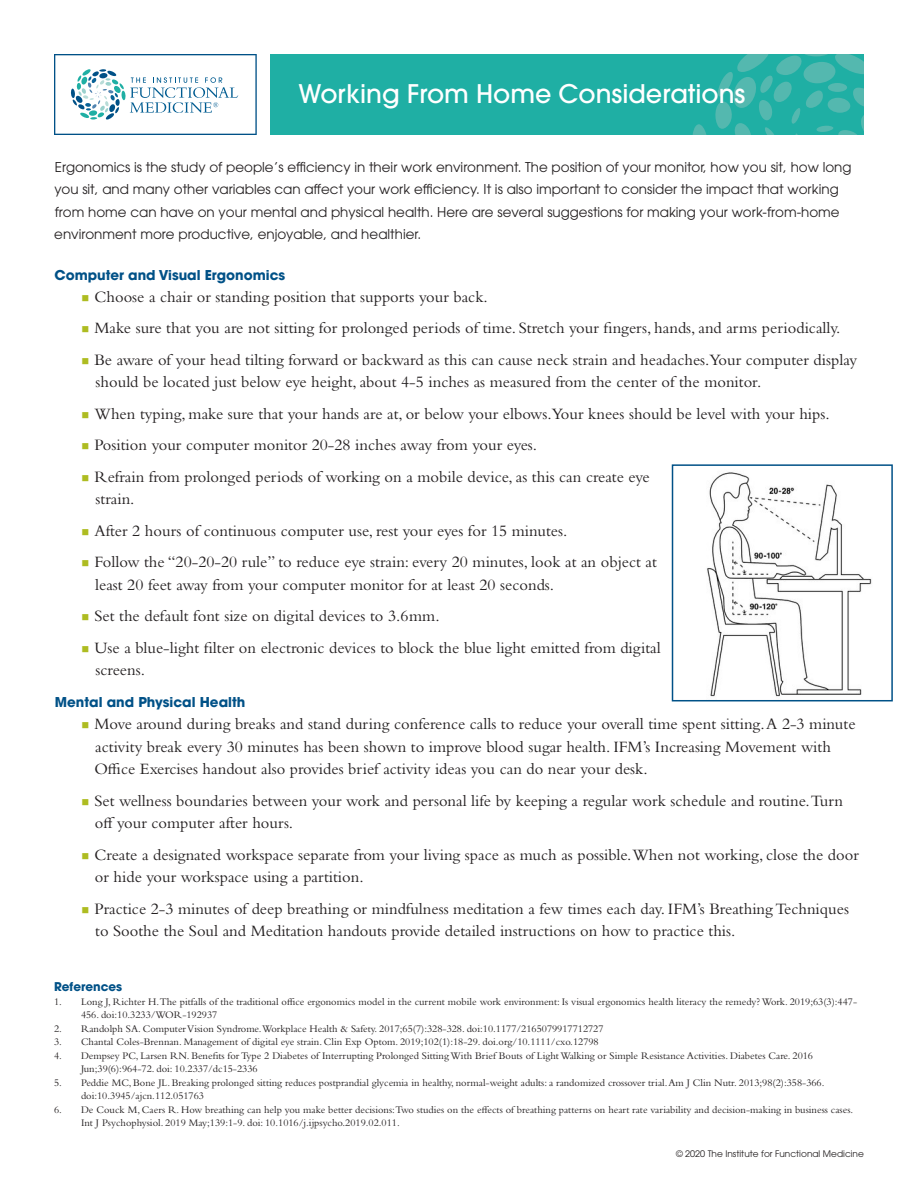
<style>
.page{position:relative;width:918px;height:1188px;background:#fff}
.page>*{position:absolute;margin:0;border:0;box-sizing:border-box;transform-origin:0 0}
.t1{font:500 25.5px "Avant Garde";color:#fff}
.Body_bullet{font:16.5px/22.5px "Bembo Std";color:#231f20}
.Body_intro{font:13.5px/22.5px "ITC Avant Garde Pro";color:#231f20}
.subhead_numbered{font:700 13.5px "Avant Garde";color:#005187}
.subhead_2{font:700 12px "Avant Garde";color:#005187}
.t2{font:10.5px/13.5px "Bembo Std";color:#231f20}
.copyright{font:9px "ITC Avant Garde Pro";color:#231f20}
.s1{color:#aebc21}
</style>
<div class="page">
<div style="left:270px;top:54px;width:594px;height:81px;background:#1fafa4"></div>
<svg style="left:693px;top:124px;width:13px;height:11px"></svg>
<svg style="left:715px;top:54px;width:149px;height:81px"></svg>
<svg style="left:54px;top:54px;width:203px;height:81px"></svg>
<img style="left:707px;top:472px;width:165px;height:225px">
<div style="left:672px;top:464px;width:221px;height:237px;border:2px solid #005187"></div>
<p class="t1" style="left:299px;top:78px;width:448px">Working From Home Considerations</p>
<p class="Body_intro" style="left:54px;top:156px;width:799px">Ergonomics is the study of people’s efficiency in their work environment. The position of your monitor, how you sit, how long you sit, and many other variables can affect your work efficiency. It is also important to consider the impact that working from home can have on your mental and physical health. Here are several suggestions for making your work-from-home environment more productive, enjoyable, and healthier.</p>
<p class="subhead_numbered" style="left:54px;top:266px;width:232px">Computer and Visual Ergonomics</p>
<p class="Body_bullet" style="left:82px;top:285px;width:408px"><span class="s1">■</span> Choose a chair or standing position that supports your back.</p>
<p class="Body_bullet" style="left:82px;top:317px;width:761px"><span class="s1">■</span> Make sure that you are not sitting for prolonged periods of time. Stretch your fingers, hands, and arms periodically.</p>
<p class="Body_bullet" style="left:96px;top:348px;width:763px;text-indent:-14px"><span class="s1">■</span> Be aware of your head tilting forward or backward as this can cause neck strain and headaches.Your computer display should be located just below eye height, about 4-5 inches as measured from the center of the monitor.</p>
<p class="Body_bullet" style="left:82px;top:402px;width:750px"><span class="s1">■</span> When typing, make sure that your hands are at, or below your elbows.Your knees should be level with your hips.</p>
<p class="Body_bullet" style="left:82px;top:434px;width:457px"><span class="s1">■</span> Position your computer monitor 20-28 inches away from your eyes.</p>
<p class="Body_bullet" style="left:96px;top:465px;width:556px;text-indent:-14px"><span class="s1">■</span> Refrain from prolonged periods of working on a mobile device, as this can create eye strain.</p>
<p class="Body_bullet" style="left:82px;top:519px;width:487px"><span class="s1">■</span> After 2 hours of continuous computer use, rest your eyes for 15 minutes.</p>
<p class="Body_bullet" style="left:95px;top:551px;width:563px;text-indent:-14px"><span class="s1">■</span> Follow the “20-20-20 rule” to reduce eye strain: every 20 minutes, look at an object at least 20 feet away from your computer monitor for at least 20 seconds.</p>
<p class="Body_bullet" style="left:82px;top:605px;width:360px"><span class="s1">■</span> Set the default font size on digital devices to 3.6mm.</p>
<p class="Body_bullet" style="left:96px;top:636px;width:567px;text-indent:-14px"><span class="s1">■</span> Use a blue-light filter on electronic devices to block the blue light emitted from digital screens.</p>
<p class="subhead_numbered" style="left:55px;top:694px;width:192px">Mental and Physical Health</p>
<p class="Body_bullet" style="left:94px;top:713px;width:763px;text-indent:-13px"><span class="s1">■</span> Move around during breaks and stand during conference calls to reduce your overall time spent sitting. A 2-3 minute activity break every 30 minutes has been shown to improve blood sugar health. IFM’s Increasing Movement with<br>Office Exercises handout also provides brief activity ideas you can do near your desk.</p>
<p class="Body_bullet" style="left:95px;top:789px;width:750px;text-indent:-13px"><span class="s1">■</span> Set wellness boundaries between your work and personal life by keeping a regular work schedule and routine.Turn off your computer after hours.</p>
<p class="Body_bullet" style="left:95px;top:843px;width:765px;text-indent:-13px"><span class="s1">■</span> Create a designated workspace separate from your living space as much as possible.When not working, close the door or hide your workspace using a partition.</p>
<p class="Body_bullet" style="left:95px;top:897px;width:755px;text-indent:-14px"><span class="s1">■</span> Practice 2-3 minutes of deep breathing or mindfulness meditation a few times each day. IFM’s Breathing Techniques to Soothe the Soul and Meditation handouts provide detailed instructions on how to practice this.</p>
<p class="subhead_2" style="left:54px;top:979px;width:70px">References</p>
<p class="t2" style="left:81px;top:994px;width:778px;text-indent:-27px">1. Long J, Richter H.The pitfalls of the traditional office ergonomics model in the current mobile work environment: Is visual ergonomics health literacy the remedy? Work. 2019;63(3):447-<br>456. doi:10.3233/WOR-192937</p>
<p class="t2" style="left:54px;top:1021px;width:551px">2. Randolph SA. Computer Vision Syndrome.Workplace Health &amp; Safety. 2017;65(7):328-328. doi:10.1177/2165079917712727</p>
<p class="t2" style="left:54px;top:1035px;width:546px">3. Chantal Coles-Brennan. Management of digital eye strain. Clin Exp Optom. 2019;102(1):18-29. doi.org/10.1111/cxo.12798</p>
<p class="t2" style="left:81px;top:1048px;width:734px;text-indent:-27px">4. Dempsey PC, Larsen RN. Benefits for Type 2 Diabetes of Interrupting Prolonged Sitting With Brief Bouts of Light Walking or Simple Resistance Activities. Diabetes Care. 2016<br>Jun;39(6):964-72. doi: 10.2337/dc15-2336</p>
<p class="t2" style="left:81px;top:1075px;width:745px;text-indent:-27px">5. Peddie MC, Bone JL. Breaking prolonged sitting reduces postprandial glycemia in healthy, normal-weight adults: a randomized crossover trial. Am J Clin Nutr. 2013;98(2):358-366. doi:10.3945/ajcn.112.051763</p>
<p class="t2" style="left:81px;top:1102px;width:774px;text-indent:-27px">6. De Couck M, Caers R. How breathing can help you make better decisions:Two studies on the effects of breathing patterns on heart rate variability and decision-making in business cases.<br>Int J Psychophysiol. 2019 May;139:1-9. doi: 10.1016/j.ijpsycho.2019.02.011.</p>
<p class="copyright" style="left:676px;top:1148px;width:189px">© 2020 The Institute for Functional Medicine</p>
</div>
